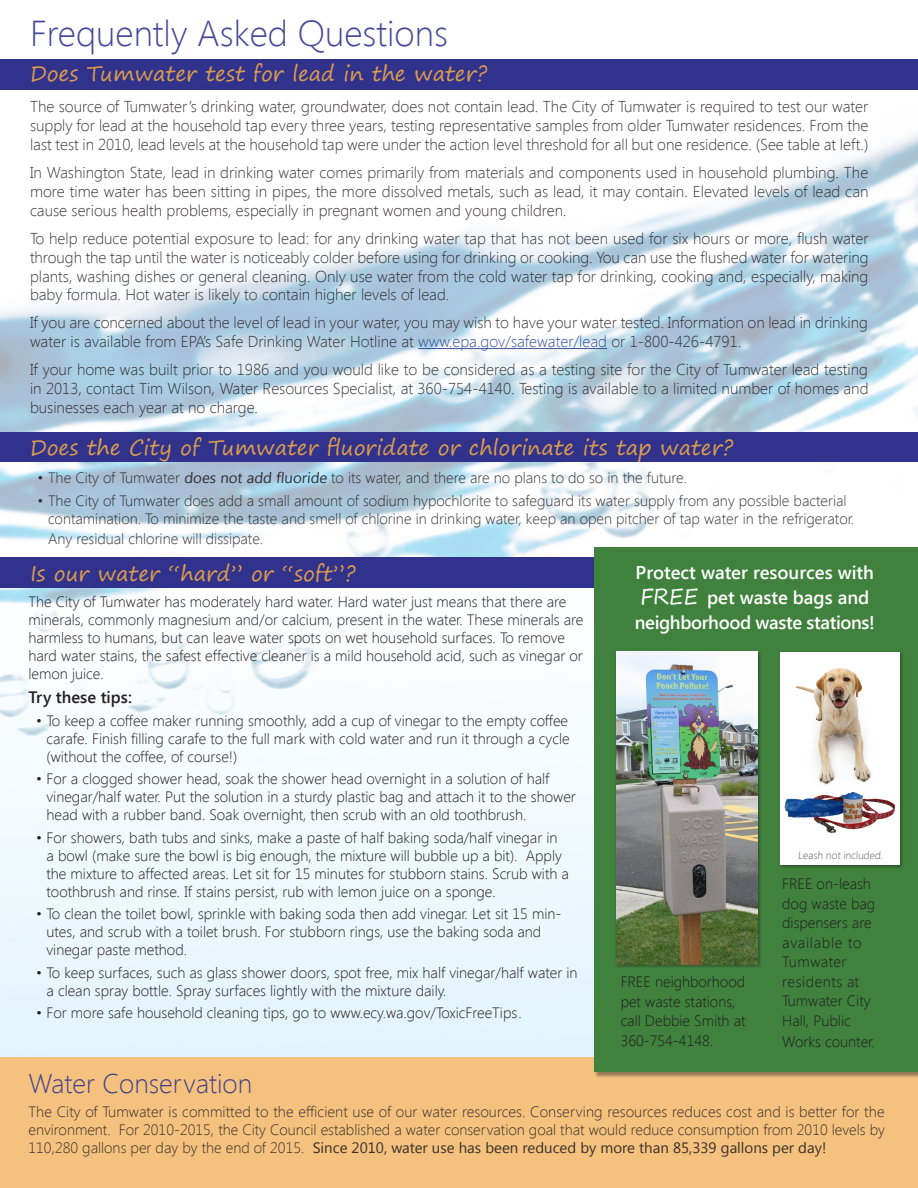
<style>
.page{position:relative;width:918px;height:1188px;background:#fff}
.page>*{position:absolute;margin:0;border:0;box-sizing:border-box;transform-origin:0 0}
.t1{font:300 36px "Segoe UI";color:#30328c}
.t2{font:300 27px "Segoe UI";color:#30328c}
.t3{font:21px "Segoe Print";color:#efa846}
.Standout_paragraph{font:600 18.45px "Segoe UI";letter-spacing:-.005em;color:#fff}
.t4{font:600 16.5px "Segoe UI";color:#231f20}
.t5{font:300 15.75px/18.9px "Segoe UI";color:#231f20;text-align:justify}
.Standout_paragraph-2{font:300 15px/18px "Segoe UI";color:#231f20}
.Standout_paragraph-3{font:300 10.5px "Segoe UI";color:#5c5c5f}
.s1{color:#253f8e}
.s2{font-weight:400}
.s3{font-family:"Segoe Print";font-weight:400;font-size:21.6px}
</style>
<div class="page">
<img style="left:0;top:59px;width:918px;height:998px">
<div style="left:0;top:432px;width:918px;height:30px;background:#30328c"></div>
<div style="left:0;top:60px;width:918px;height:30px;background:#30328c"></div>
<div style="left:0;top:558px;width:918px;height:30px;background:#30328c"></div>
<hr style="left:418px;top:348px;width:189px;height:1px;background:#253f8e">
<div style="left:0;top:1057px;width:918px;height:131px;background:#f4c17e"></div>
<div style="left:594px;top:548px;width:324px;height:524px;background:#3f813d"></div>
<div style="left:779px;top:650px;width:126px;height:219px;background:#231f20;opacity:.51"></div>
<div style="left:781px;top:652px;width:119px;height:212px;background:#fff"></div>
<img style="left:784px;top:792px;width:112px;height:42px">
<div style="left:615px;top:650px;width:147px;height:319px;background:#231f20;opacity:.51"></div>
<img style="left:616px;top:652px;width:142px;height:313px">
<img style="left:795px;top:668px;width:77px;height:117px">
<h1 class="t1" style="left:30px;top:8px;width:420px">Frequently Asked Questions</h1>
<h3 class="t3" style="left:30px;top:55px;width:459px">Does Tumwater test for lead in the water?</h3>
<p class="t5" style="left:30px;top:97px;width:840px">The source of Tumwater’s drinking water, groundwater, does not contain lead. The City of Tumwater is required to test our water supply for lead at the household tap every three years, testing representative samples from older Tumwater residences. From the last test in 2010, lead levels at the household tap were under the action level threshold for all but one residence. (See table at left.)</p>
<p class="t5" style="left:30px;top:162px;width:840px">In Washington State, lead in drinking water comes primarily from materials and components used in household plumbing. The more time water has been sitting in pipes, the more dissolved metals, such as lead, it may contain. Elevated levels of lead can cause serious health problems, especially in pregnant women and young children.</p>
<p class="t5" style="left:30px;top:228px;width:840px">To help reduce potential exposure to lead: for any drinking water tap that has not been used for six hours or more, flush water through the tap until the water is noticeably colder before using for drinking or cooking. You can use the flushed water for watering plants, washing dishes or general cleaning. Only use water from the cold water tap for drinking, cooking and, especially, making baby formula. Hot water is likely to contain higher levels of lead.</p>
<p class="t5" style="left:30px;top:313px;width:840px">If you are concerned about the level of lead in your water, you may wish to have your water tested. Information on lead in drinking water is available from EPA’s Safe Drinking Water Hotline at <span class="s1">www.epa.gov/safewater/lead</span> or 1-800-426-4791.</p>
<p class="t5" style="left:30px;top:360px;width:840px">If your home was built prior to 1986 and you would like to be considered as a testing site for the City of Tumwater lead testing in 2013, contact Tim Wilson, Water Resources Specialist, at 360-754-4140. Testing is available to a limited number of homes and businesses each year at no charge.</p>
<h3 class="t3" style="left:30px;top:428px;width:705px">Does the City of Tumwater fluoridate or chlorinate its tap water?</h3>
<p class="Standout_paragraph-2" style="left:38px;top:469px;width:651px">• The City of Tumwater <span class="s2">does not add fluoride</span> to its water, and there are no plans to do so in the future.</p>
<p class="Standout_paragraph-2" style="left:48px;top:491px;width:808px;text-indent:-10px">• The City of Tumwater does add a small amount of sodium hypochlorite to safeguard its water supply from any possible bacterial contamination. To minimize the taste and smell of chlorine in drinking water, keep an open pitcher of tap water in the refrigerator.</p>
<p class="Standout_paragraph-2" style="left:48px;top:529px;width:217px">Any residual chlorine will dissipate.</p>
<h3 class="t3" style="left:30px;top:555px;width:327px">Is our water “hard” or “soft”?</h3>
<p class="Standout_paragraph-2" style="left:28px;top:592px;width:556px">The City of Tumwater has moderately hard water. Hard water just means that there are minerals, commonly magnesium and/or calcium, present in the water. These minerals are harmless to humans, but can leave water spots on wet household surfaces. To remove hard water stains, the safest effective cleaner is a mild household acid, such as vinegar or lemon juice.</p>
<p class="t4" style="left:28px;top:686px;width:105px">Try these tips:</p>
<p class="Standout_paragraph-2" style="left:46px;top:711px;width:525px;text-align:justify;text-indent:-10px">• To keep a coffee maker running smoothly, add a cup of vinegar to the empty coffee carafe. Finish filling carafe to the full mark with cold water and run it through a cycle (without the coffee, of course!)</p>
<p class="Standout_paragraph-2" style="left:46px;top:770px;width:531px;text-indent:-10px">• For a clogged shower head, soak the shower head overnight in a solution of half vinegar/half water. Put the solution in a sturdy plastic bag and attach it to the shower head with a rubber band. Soak overnight, then scrub with an old toothbrush.</p>
<p class="Standout_paragraph-2" style="left:46px;top:828px;width:524px;text-indent:-10px">• For showers, bath tubs and sinks, make a paste of half baking soda/half vinegar in<br>a bowl (make sure the bowl is big enough, the mixture will bubble up a bit). Apply the mixture to affected areas. Let sit for 15 minutes for stubborn stains. Scrub with a toothbrush and rinse. If stains persist, rub with lemon juice on a sponge.</p>
<p class="Standout_paragraph-2" style="left:46px;top:905px;width:516px;text-indent:-10px">• To clean the toilet bowl, sprinkle with baking soda then add vinegar. Let sit 15 min&shy;utes, and scrub with a toilet brush. For stubborn rings, use the baking soda and vinegar paste method.</p>
<p class="Standout_paragraph-2" style="left:46px;top:963px;width:533px;text-indent:-10px">• To keep surfaces, such as glass shower doors, spot free, mix half vinegar/half water in a clean spray bottle. Spray surfaces lightly with the mixture daily.</p>
<p class="Standout_paragraph-2" style="left:36px;top:1004px;width:487px">• For more safe household cleaning tips, go to www.ecy.wa.gov/ToxicFreeTips .</p>
<p class="Standout_paragraph" style="left:636px;top:560px;width:240px">Protect water resources with</p>
<p class="Standout_paragraph" style="left:640px;top:585px;width:231px"><span class="s3">FREE</span> pet waste bags and</p>
<p class="Standout_paragraph" style="left:635px;top:609px;width:242px">neighborhood waste stations!</p>
<p class="Standout_paragraph-3" style="left:798px;top:848px;width:87px">Leash not included.</p>
<p class="Standout_paragraph-2" style="left:782px;top:874px;width:95px;line-height:19.5px">FREE on-leash dog waste bag dispensers are available to<br>Tumwater residents at<br>Tumwater City<br>Hall, Public</p>
<p class="Standout_paragraph-2" style="left:782px;top:1032px;width:94px">Works counter.</p>
<p class="Standout_paragraph-2" style="left:621px;top:972px;width:126px;line-height:19.5px">FREE neighborhood pet waste stations, call Debbie Smith at<br>360-754-4148.</p>
<h2 class="t2" style="left:28px;top:1065px;width:225px">Water Conservation</h2>
<p class="Standout_paragraph-2" style="left:28px;top:1102px;width:858px;text-align:justify">The City of Tumwater is committed to the efficient use of our water resources. Conserving resources reduces cost and is better for the environment. For 2010-2015, the City Council established a water conservation goal that would reduce consumption from 2010 levels by 110,280 gallons per day by the end of 2015. <span class="s2">Since 2010, water use has been reduced by more than 85,339 gallons per day!</span></p>
</div>
